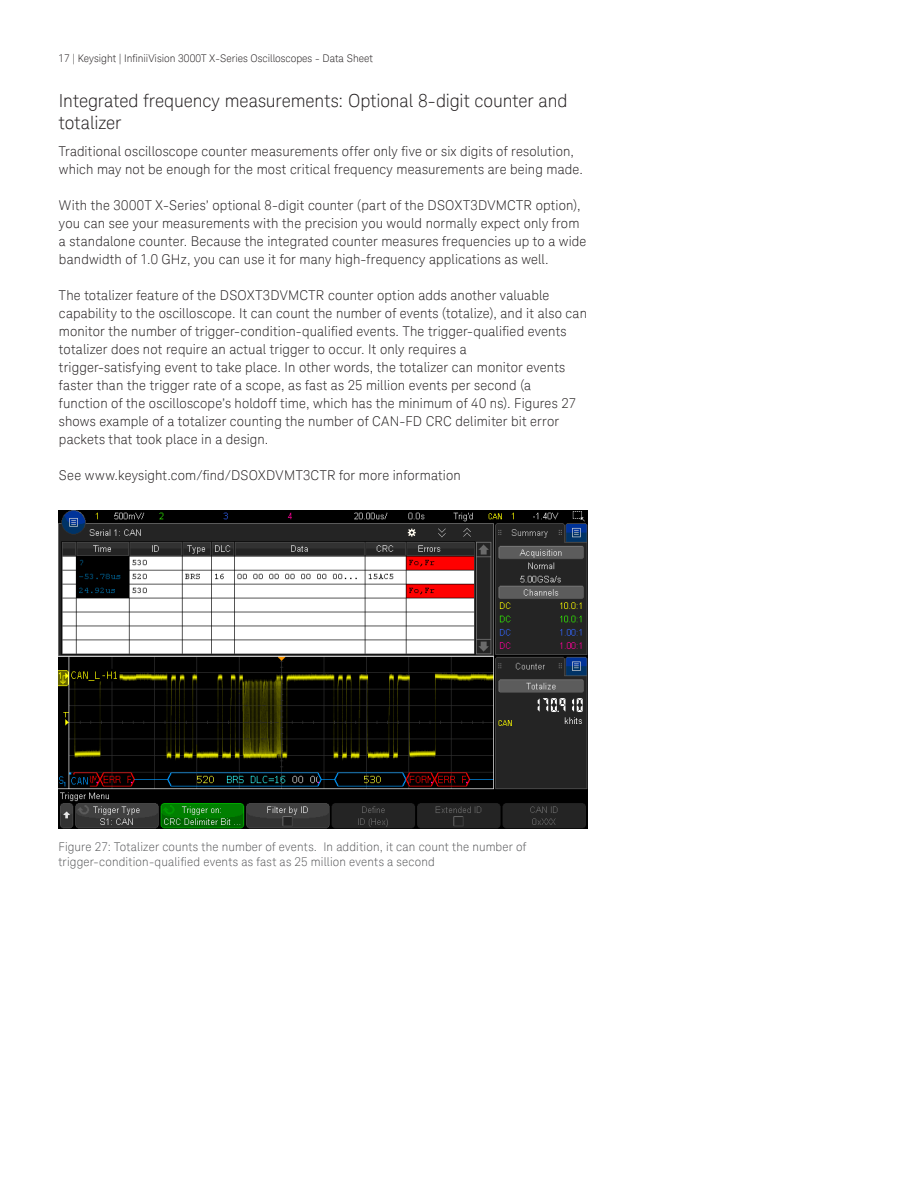
<style>
.page{position:relative;width:918px;height:1188px;background:#fff}
.page>*{position:absolute;margin:0;border:0;box-sizing:border-box;transform-origin:0 0}
.t1{font:300 18px/22.5px "Keysight Sans";letter-spacing:-.005em;color:#231f20}
.t2{font:300 13.5px/18px "Keysight Sans";letter-spacing:.01em;color:#231f20}
.t3{font:300 12px/15px "Keysight Sans";letter-spacing:.015em;color:#57585a}
.t4{font:300 10.5px "Keysight Sans";color:#231f20}
</style>
<div class="page">
<img style="left:59px;top:511px;width:529px;height:317px">
<p class="t4" style="left:59px;top:52px;width:316px">17 | Keysight | Ini niiVision 3000T X-Series Oscilloscopes - Data Sheet</p>
<h1 class="t1" style="left:59px;top:89px;width:510px">Integrated frequency measurements: Optional 8-digit counter and totalizer</h1>
<p class="t2" style="left:59px;top:142px;width:526px">Traditional oscilloscope counter measurements offer only ive or six digits of resolution, which may not be enough for the most critical frequency measurements are being made.</p>
<p class="t2" style="left:59px;top:196px;width:529px">With the 3000T X-Series’ optional 8-digit counter (part of the DSOXT3DVMCTR option), you can see your measurements with the precision you would normally expect only from a standalone counter. Because the integrated counter measures frequencies up to a wide bandwidth of 1.0 GHz, you can use it for many high-frequency applications as well.</p>
<p class="t2" style="left:59px;top:286px;width:530px">The totalizer feature of the DSOXT3DVMCTR counter option adds another valuable capability to the oscilloscope. It can count the number of events (totalize), and it also can monitor the number of trigger-condition-qualiied events. The trigger-qualiied events totalizer does not require an actual trigger to occur. It only requires a<br>trigger-satisfying event to take place. In other words, the totalizer can monitor events faster than the trigger rate of a scope, as fast as 25 million events per second (a<br>function of the oscilloscope’s holdoff time, which has the minimum of 40 ns). Figures 27 shows example of a totalizer counting the number of CAN-FD CRC delimiter bit error packets that took place in a design.</p>
<p class="t2" style="left:59px;top:466px;width:403px">See www.keysight.com/i nd/DSOXDVMT3CTR for more information</p>
<p class="t3" style="left:58px;top:840px;width:470px">Figure 27: Totalizer counts the number of events. In addition, it can count the number of trigger-condition-qualiied events as fast as 25 million events a second</p>
</div>
